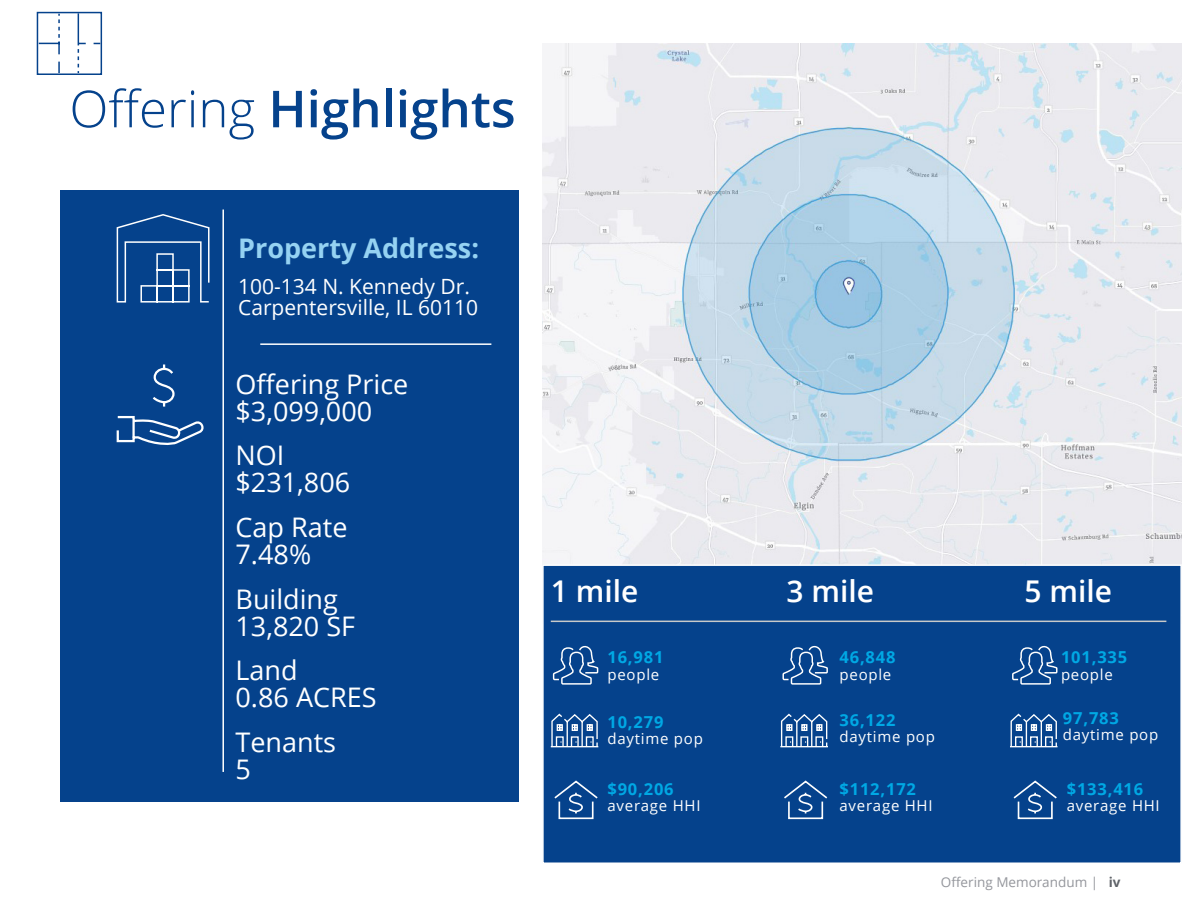
<style>
.page{position:relative;width:1188px;height:918px;background:#fff}
.page>*{position:absolute;margin:0;border:0;box-sizing:border-box;transform-origin:0 0}
.t1{font:600 51px "Open Sans";color:#05428c}
.Aaux_Headline{font:600 30px "Open Sans";color:#fff}
.t2{font:27px/27px "Open Sans";color:#fff}
.t3{font:700 27px "Open Sans";color:#95d2f2}
.t4{font:21px/21px "Open Sans";color:#fff}
.t5{font:700 16.5px "Open Sans";letter-spacing:.05em;color:#00a8e4}
.t6{font:15px "Open Sans";letter-spacing:.05em;color:#fff}
.t7{font:13.5px "Open Sans";color:#94969c}
.s1{font-weight:300}
.s2{font-weight:700;color:#5f6369}
</style>
<div class="page">
<div style="left:60px;top:190px;width:459px;height:611px;background:#05428c"></div>
<svg style="left:58px;top:62px;width:2px;height:10px"></svg>
<svg style="left:40px;top:15px;width:20px;height:39px"></svg>
<hr style="left:78px;top:13px;width:1px;height:32px;background:#05428c">
<svg style="left:78px;top:43px;width:8px;height:29px"></svg>
<div style="left:37px;top:12px;width:65px;height:63px;border:2px solid #05428c"></div>
<svg style="left:116px;top:214px;width:94px;height:89px"></svg>
<hr style="left:222px;top:210px;width:2px;height:562px;background:#fff">
<svg style="left:116px;top:364px;width:88px;height:81px"></svg>
<hr style="left:260px;top:343px;width:231px;height:2px;background:#fff">
<img style="left:542px;top:43px;width:640px;height:521px">
<div style="left:542px;top:564px;width:640px;height:300px;background:#05428c;border:2px solid #fff"></div>
<hr style="left:551px;top:621px;width:615px;height:1px;background:#c8c9c9">
<svg style="left:552px;top:645px;width:47px;height:40px"></svg>
<svg style="left:550px;top:713px;width:49px;height:35px"></svg>
<svg style="left:554px;top:780px;width:44px;height:40px"></svg>
<svg style="left:782px;top:645px;width:46px;height:40px"></svg>
<svg style="left:780px;top:713px;width:48px;height:35px"></svg>
<svg style="left:784px;top:780px;width:44px;height:40px"></svg>
<svg style="left:1012px;top:645px;width:46px;height:40px"></svg>
<svg style="left:1010px;top:713px;width:48px;height:35px"></svg>
<svg style="left:1013px;top:780px;width:44px;height:40px"></svg>
<p class="t1" style="left:69px;top:74px;width:448px"><span class="s1">Offering</span> Highlights</p>
<p class="t3" style="left:238px;top:229px;width:242px">Property Address:</p>
<p class="t4" style="left:238px;top:276px;width:241px">100-134 N. Kennedy Dr.<br>Carpentersville, IL 60110</p>
<p class="t2" style="left:236px;top:370px;width:174px">Offering Price</p>
<p class="t2" style="left:236px;top:397px;width:138px">$3,099,000</p>
<p class="t2" style="left:236px;top:441px;width:50px">NOI</p>
<p class="t2" style="left:236px;top:468px;width:116px">$231,806</p>
<p class="t2" style="left:236px;top:513px;width:113px">Cap Rate<br>7.48%</p>
<p class="t2" style="left:236px;top:585px;width:104px">Building</p>
<p class="t2" style="left:236px;top:612px;width:121px">13,820 SF</p>
<p class="Aaux_Headline" style="left:551px;top:570px;width:89px">1 mile</p>
<p class="Aaux_Headline" style="left:786px;top:570px;width:89px">3 mile</p>
<p class="Aaux_Headline" style="left:1025px;top:570px;width:89px">5 mile</p>
<p class="t5" style="left:1061px;top:645px;width:68px">101,335</p>
<p class="t5" style="left:607px;top:645px;width:58px">16,981</p>
<p class="t6" style="left:607px;top:664px;width:53px">people</p>
<p class="t5" style="left:840px;top:645px;width:58px">46,848</p>
<p class="t6" style="left:840px;top:664px;width:53px">people</p>
<p class="t2" style="left:236px;top:656px;width:64px">Land</p>
<p class="t6" style="left:1061px;top:664px;width:53px">people</p>
<p class="t2" style="left:236px;top:683px;width:143px">0.86 ACRES</p>
<p class="t2" style="left:236px;top:728px;width:102px">Tenants</p>
<p class="t2" style="left:236px;top:755px;width:17px">5</p>
<p class="t5" style="left:1063px;top:706px;width:58px">97,783</p>
<p class="t6" style="left:1063px;top:724px;width:97px">daytime pop</p>
<p class="t5" style="left:1067px;top:777px;width:78px">$133,416</p>
<p class="t6" style="left:1067px;top:795px;width:95px">average HHI</p>
<p class="t5" style="left:840px;top:708px;width:58px">36,122</p>
<p class="t6" style="left:840px;top:727px;width:97px">daytime pop</p>
<p class="t5" style="left:840px;top:777px;width:78px">$112,172</p>
<p class="t6" style="left:840px;top:795px;width:95px">average HHI</p>
<p class="t5" style="left:607px;top:710px;width:58px">10,279</p>
<p class="t6" style="left:607px;top:729px;width:97px">daytime pop</p>
<p class="t5" style="left:607px;top:777px;width:68px">$90,206</p>
<p class="t6" style="left:607px;top:795px;width:95px">average HHI</p>
<p class="t7" style="left:941px;top:873px;width:181px">Offering Memorandum | <span class="s2">iv</span></p>
</div>
